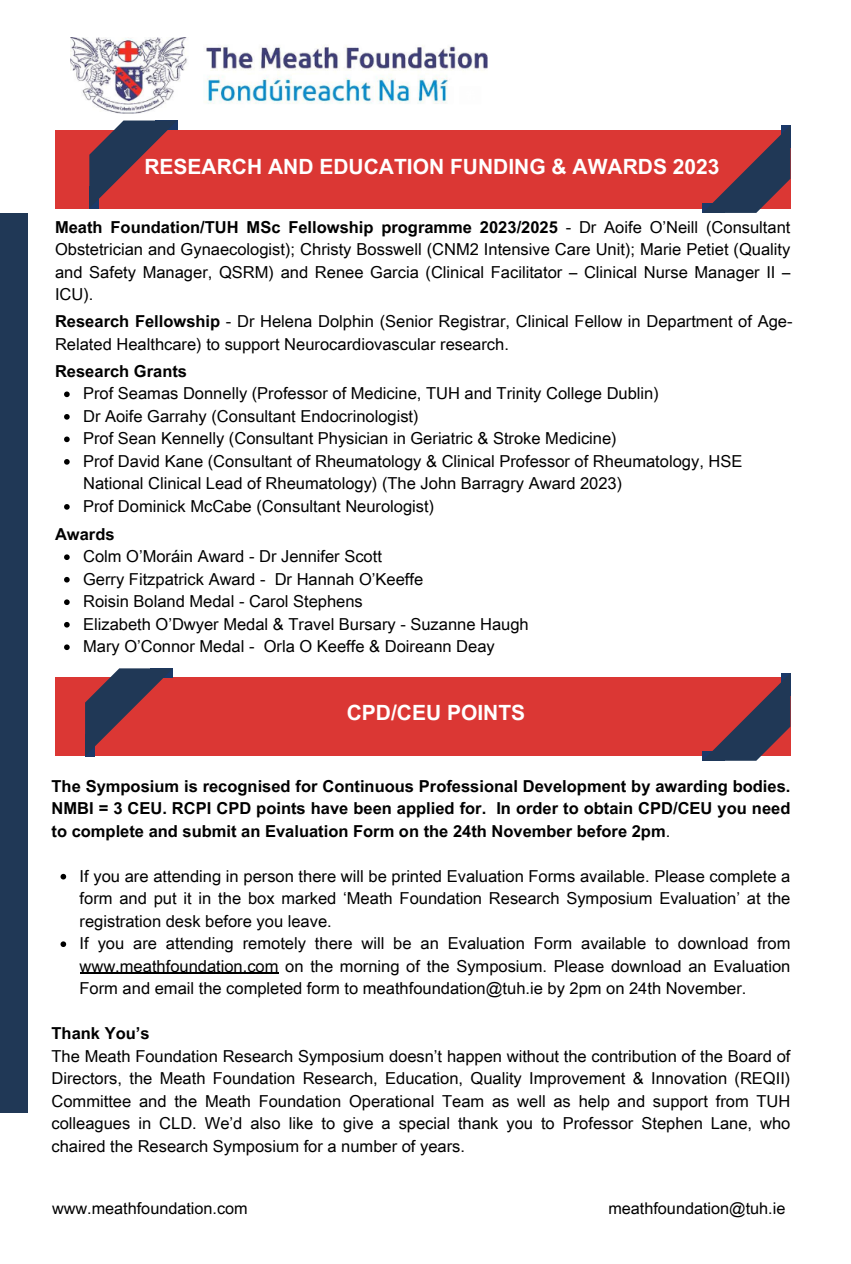
<style>
.page{position:relative;width:851px;height:1264px;background:#fff}
.page>*{position:absolute;margin:0;border:0;box-sizing:border-box;transform-origin:0 0}
.t1{font:700 21px "Arial Unicode MS";color:#fff}
.t2{font:16.5px/22.5px "Arial Unicode MS";color:#000;text-align:justify}
.t3{font:700 16.5px/22.5px "Arial Unicode MS";color:#000;text-align:justify}
.t4{font:16.2px "Arial Unicode MS";color:#000}
.s1{font-weight:700}
.s2{font-weight:400}
</style>
<div class="page">
<div style="left:55px;top:130px;width:735px;height:78px;background:#db3734"></div>
<div style="left:0;top:213px;width:28px;height:899px;background:#203856"></div>
<svg style="left:89px;top:120px;width:88px;height:88px"></svg>
<svg style="left:702px;top:125px;width:88px;height:88px"></svg>
<img style="left:70px;top:37px;width:418px;height:77px">
<svg style="left:64px;top:554px;width:6px;height:6px"></svg>
<svg style="left:64px;top:577px;width:6px;height:5px"></svg>
<svg style="left:64px;top:599px;width:6px;height:6px"></svg>
<svg style="left:64px;top:622px;width:6px;height:5px"></svg>
<svg style="left:64px;top:644px;width:6px;height:6px"></svg>
<svg style="left:64px;top:391px;width:6px;height:6px"></svg>
<svg style="left:64px;top:414px;width:6px;height:5px"></svg>
<svg style="left:64px;top:436px;width:6px;height:6px"></svg>
<svg style="left:64px;top:459px;width:6px;height:5px"></svg>
<svg style="left:64px;top:504px;width:6px;height:5px"></svg>
<svg style="left:61px;top:873px;width:5px;height:6px"></svg>
<svg style="left:61px;top:941px;width:5px;height:6px"></svg>
<hr style="left:80px;top:972px;width:198px;height:2px;background:#000">
<div style="left:55px;top:677px;width:735px;height:79px;background:#db3734"></div>
<svg style="left:85px;top:668px;width:88px;height:88px"></svg>
<svg style="left:702px;top:673px;width:88px;height:87px"></svg>
<p class="t1" style="left:144px;top:152px;width:576px">RESEARCH AND EDUCATION FUNDING &amp; AWARDS 2023</p>
<p class="t2" style="left:55px;top:215px;width:736px"><span class="s1">Meath Foundation/TUH MSc Fellowship programme 2023/2025</span> - Dr Aoife O’Neill (Consultant Obstetrician and Gynaecologist); Christy Bosswell (CNM2 Intensive Care Unit); Marie Petiet (Quality and Safety Manager, QSRM) and Renee Garcia (Clinical Facilitator – Clinical Nurse Manager II – ICU).</p>
<p class="t2" style="left:55px;top:309px;width:739px"><span class="s1">Research Fellowship</span> - Dr Helena Dolphin (Senior Registrar, Clinical Fellow in Department of Age-<br>Related Healthcare) to support Neurocardiovascular research.</p>
<p class="t2" style="left:83px;top:381px;width:577px">Prof Seamas Donnelly (Professor of Medicine, TUH and Trinity College Dublin)</p>
<p class="t2" style="left:83px;top:404px;width:337px">Dr Aoife Garrahy (Consultant Endocrinologist)</p>
<p class="t2" style="left:83px;top:426px;width:535px">Prof Sean Kennelly (Consultant Physician in Geriatric &amp; Stroke Medicine)</p>
<p class="t2" style="left:83px;top:449px;width:660px">Prof David Kane (Consultant of Rheumatology &amp; Clinical Professor of Rheumatology, HSE<br>National Clinical Lead of Rheumatology) (The John Barragry Award 2023)</p>
<p class="t2" style="left:83px;top:494px;width:352px">Prof Dominick McCabe (Consultant Neurologist)</p>
<p class="t3" style="left:55px;top:359px;width:133px">Research Grants</p>
<p class="t3" style="left:55px;top:522px;width:61px">Awards</p>
<p class="t2" style="left:83px;top:544px;width:300px">Colm O’Moráin Award - Dr Jennifer Scott</p>
<p class="t2" style="left:83px;top:567px;width:341px">Gerry Fitzpatrick Award - Dr Hannah O’Keeffe</p>
<p class="t2" style="left:83px;top:589px;width:281px">Roisin Boland Medal - Carol Stephens</p>
<p class="t2" style="left:83px;top:612px;width:447px">Elizabeth O’Dwyer Medal &amp; Travel Bursary - Suzanne Haugh</p>
<p class="t2" style="left:83px;top:634px;width:413px">Mary O’Connor Medal - Orla O Keeffe &amp; Doireann Deay</p>
<p class="t1" style="left:347px;top:698px;width:180px">CPD/CEU POINTS</p>
<p class="t3" style="left:52px;top:773px;width:740px">The Symposium is recognised for Continuous Professional Development by awarding bodies.<br>NMBI = 3 CEU. RCPI CPD points have been applied for. In order to obtain CPD/CEU you need to complete and submit an Evaluation Form on the 24th November before 2pm<span class="s2">.</span></p>
<p class="t2" style="left:80px;top:863px;width:712px">If you are attending in person there will be printed Evaluation Forms available. Please complete a form and put it in the box marked ‘Meath Foundation Research Symposium Evaluation’ at the registration desk before you leave.</p>
<p class="t2" style="left:80px;top:931px;width:712px">If you are attending remotely there will be an Evaluation Form available to download from www.meathfoundation.com on the morning of the Symposium. Please download an Evaluation Form and email the completed form to meathfoundation@tuh.ie by 2pm on 24th November.</p>
<p class="t3" style="left:52px;top:1021px;width:100px">Thank You’s</p>
<p class="t2" style="left:52px;top:1043px;width:740px">The Meath Foundation Research Symposium doesn’t happen without the contribution of the Board of Directors, the Meath Foundation Research, Education, Quality Improvement &amp; Innovation (REQII)<br>Committee and the Meath Foundation Operational Team as well as help and support from TUH colleagues in CLD. We’d also like to give a special thank you to Professor Stephen Lane, who chaired the Research Symposium for a number of years.</p>
<p class="t4" style="left:52px;top:1196px;width:197px">www.meathfoundation.com</p>
<p class="t4" style="left:608px;top:1196px;width:178px">meathfoundation@tuh.ie</p>
</div>
